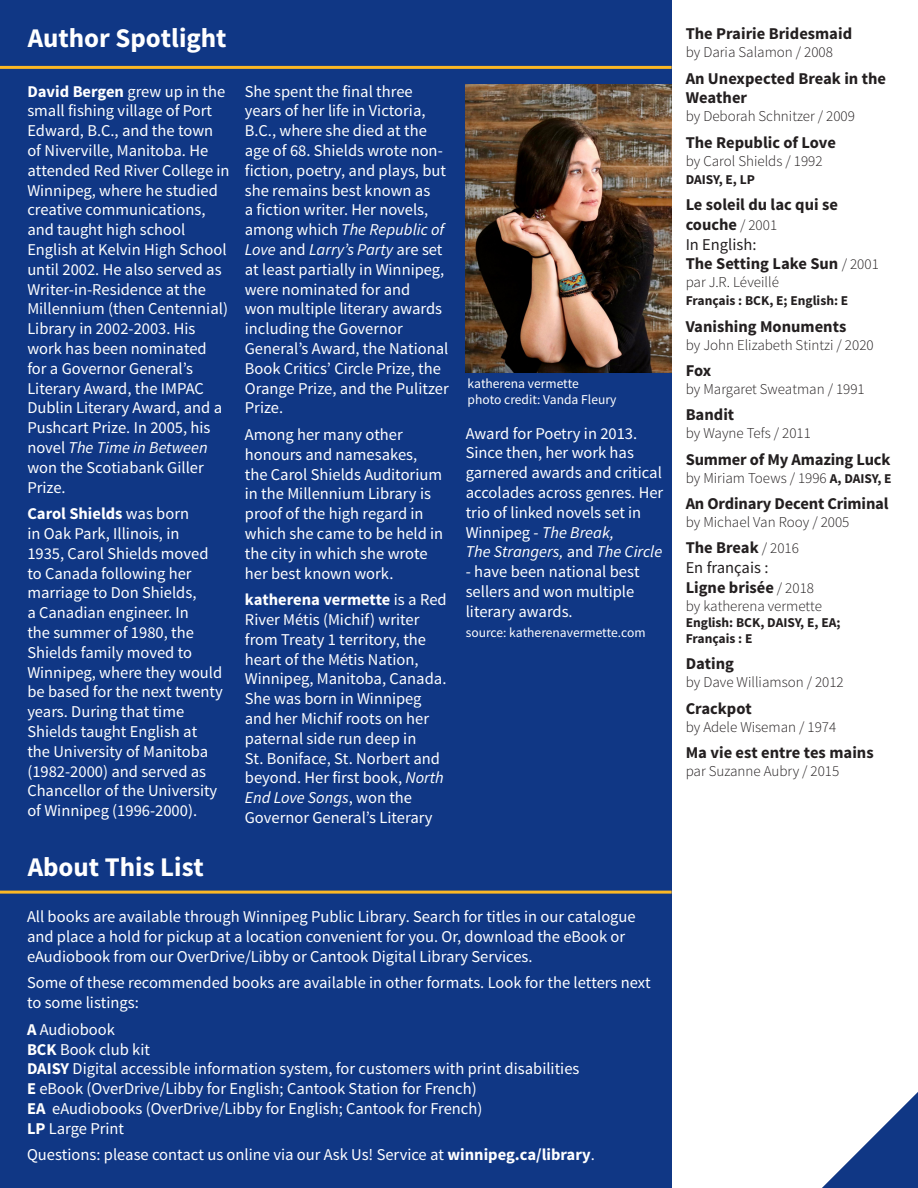
<style>
.page{position:relative;width:918px;height:1188px;background:#fff}
.page>*{position:absolute;margin:0;border:0;box-sizing:border-box;transform-origin:0 0}
.t1{font:700 27px "Source Sans Pro";color:#fff}
.Author_Spotlight{font:16.5px/19.8px "Source Sans Pro";color:#fff}
.language{font:700 16.5px/19.8px "Source Sans Pro";color:#231f20}
.language-2{font:16.5px/19.8px "Source Sans Pro";color:#231f20}
.author{font:300 15px "Source Sans Pro";color:#231f20}
.author-2{font:700 13.5px/16.2px "Source Sans Pro";color:#231f20}
.Author_Spotlight-2{font:13.5px "Source Sans Pro";color:#fff}
.Photo_Credit{font:13.5px "Source Sans Pro";color:#fff}
.s1{font-weight:700}
.s2{font-style:italic}
.s3{font-weight:300;font-size:15px}
.s4{font-weight:400}
.s5{font-weight:700;font-size:13.5px}
</style>
<div class="page">
<div style="left:0;top:0;width:672px;height:1188px;background:#103785"></div>
<svg style="left:822px;top:1092px;width:96px;height:96px"></svg>
<hr style="left:0;top:891px;width:672px;height:3px;background:#fcb825">
<hr style="left:0;top:66px;width:672px;height:3px;background:#fcb825">
<img style="left:466px;top:84px;width:205px;height:288px">
<p class="t1" style="left:28px;top:21px;width:200px">Author Spotlight</p>
<p class="Author_Spotlight" style="left:27px;top:82px;width:204px"><span class="s1">David Bergen</span> grew up in the small fishing village of Port<br>Edward, B.C., and the town of Niverville, Manitoba. He attended Red River College in<br>Winnipeg, where he studied creative communications, and taught high school<br>English at Kelvin High School until 2002. He also served as<br>Writer-in-Residence at the<br>Millennium (then Centennial)<br>Library in 2002-2003. His work has been nominated for a Governor General’s<br>Literary Award, the IMPAC<br>Dublin Literary Award, and a<br>Pushcart Prize. In 2005, his novel <span class="s2">The Time in Between </span>won the Scotiabank Giller<br>Prize.</p>
<p class="Author_Spotlight" style="left:27px;top:504px;width:197px"><span class="s1">Carol Shields</span> was born<br>in Oak Park, Illinois, in<br>1935, Carol Shields moved to Canada following her marriage to Don Shields,<br>a Canadian engineer. In<br>the summer of 1980, the<br>Shields family moved to<br>Winnipeg, where they would be based for the next twenty years. During that time<br>Shields taught English at the University of Manitoba (1982-2000) and served as<br>Chancellor of the University of Winnipeg (1996-2000).</p>
<p class="t1" style="left:28px;top:850px;width:178px">About This List</p>
<p class="Author_Spotlight" style="left:245px;top:82px;width:205px">She spent the final three years of her life in Victoria,<br>B.C., where she died at the age of 68. Shields wrote non&shy;fiction, poetry, and plays, but she remains best known as<br>a fiction writer. Her novels, among which <span class="s2">The Republic of<br>Love</span> and <span class="s2">Larry’s Party</span> are set at least partially in Winnipeg, were nominated for and<br>won multiple literary awards including the Governor<br>General’s Award, the National<br>Book Critics’ Circle Prize, the<br>Orange Prize, and the Pulitzer<br>Prize.</p>
<p class="Author_Spotlight" style="left:245px;top:425px;width:200px">Among her many other honours and namesakes, the Carol Shields Auditorium in the Millennium Library is proof of the high regard in which she came to be held in the city in which she wrote her best known work.</p>
<p class="Author_Spotlight" style="left:245px;top:590px;width:203px"><span class="s1">katherena vermette</span> is a Red<br>River Métis (Michif) writer from Treaty 1 territory, the heart of the Métis Nation,<br>Winnipeg, Manitoba, Canada.<br>She was born in Winnipeg and her Michif roots on her paternal side run deep in<br>St. Boniface, St. Norbert and beyond. Her first book, <span class="s2">North<br>End Love Songs</span>, won the<br>Governor General’s Literary</p>
<p class="Author_Spotlight-2" style="left:468px;top:375px;width:113px">katherena vermette</p>
<p class="Photo_Credit" style="left:468px;top:391px;width:151px">photo credit: Vanda Fleury</p>
<p class="Author_Spotlight" style="left:466px;top:424px;width:199px">Award for Poetry in 2013.<br>Since then, her work has garnered awards and critical accolades across genres. Her trio of linked novels set in<br>Winnipeg - <span class="s2">The Break,<br>The Strangers,</span> and <span class="s2">The Circle</span></p>
<p class="Author_Spotlight" style="left:466px;top:562px;width:175px">- have been national best sellers and won multiple literary awards.</p>
<p class="Author_Spotlight-2" style="left:466px;top:624px;width:181px">source: katherenavermette.com</p>
<p class="Author_Spotlight" style="left:27px;top:907px;width:610px">All books are available through Winnipeg Public Library. Search for titles in our catalogue and place a hold for pickup at a location convenient for you. Or, download the eBook or eAudiobook from our OverDrive/Libby or Cantook Digital Library Services.</p>
<p class="Author_Spotlight" style="left:27px;top:973px;width:625px">Some of these recommended books are available in other formats. Look for the letters next to some listings:</p>
<p class="Author_Spotlight" style="left:27px;top:1020px;width:554px"><span class="s1">A</span> Audiobook<br><span class="s1">BCK</span> Book club kit<br><span class="s1">DAISY</span> Digital accessible information system, for customers with print disabilities <span class="s1">E</span> eBook (OverDrive/Libby for English; Cantook Station for French)<br><span class="s1">EA</span> eAudiobooks (OverDrive/Libby for English; Cantook for French)<br><span class="s1">LP</span> Large Print</p>
<p class="Author_Spotlight" style="left:27px;top:1145px;width:569px">Questions: please contact us online via our Ask Us! Service at <span class="s1">winnipeg.ca/library</span>.</p>
<p class="language" style="left:686px;top:25px;width:168px">The Prairie Bridesmaid</p>
<p class="author" style="left:686px;top:43px;width:149px">by Daria Salamon / 2008</p>
<p class="language" style="left:686px;top:69px;width:202px">An Unexpected Break in the<br>Weather</p>
<p class="author" style="left:686px;top:107px;width:171px">by Deborah Schnitzer / 2009</p>
<p class="language" style="left:686px;top:133px;width:152px">The Republic of Love</p>
<p class="author" style="left:686px;top:152px;width:138px">by Carol Shields / 1992</p>
<p class="author-2" style="left:686px;top:172px;width:71px">DAISY, E, LP</p>
<p class="language" style="left:686px;top:195px;width:154px">Le soleil du lac qui se couche <span class="s3">/ 2001</span></p>
<p class="language" style="left:686px;top:235px;width:195px"><span class="s4">In English:<br></span>The Setting Lake Sun <span class="s3">/ 2001</span></p>
<p class="author" style="left:686px;top:273px;width:95px">par J.R. Léveillé</p>
<p class="author-2" style="left:686px;top:293px;width:164px">Français : BCK, E; English: E</p>
<p class="language" style="left:686px;top:317px;width:162px">Vanishing Monuments</p>
<p class="author" style="left:686px;top:336px;width:190px">by John Elizabeth Stintzi / 2020</p>
<p class="language" style="left:686px;top:361px;width:27px">Fox</p>
<p class="author" style="left:686px;top:380px;width:181px">by Margaret Sweatman / 1991</p>
<p class="language" style="left:686px;top:405px;width:50px">Bandit</p>
<p class="author" style="left:686px;top:424px;width:127px">by Wayne Tefs / 2011</p>
<p class="language" style="left:686px;top:450px;width:206px">Summer of My Amazing Luck</p>
<p class="author" style="left:686px;top:468px;width:207px">by Miriam Toews / 1996 <span class="s5">A, DAISY, E</span></p>
<p class="language" style="left:686px;top:494px;width:204px">An Ordinary Decent Criminal</p>
<p class="author" style="left:686px;top:513px;width:165px">by Michael Van Rooy / 2005</p>
<p class="language" style="left:686px;top:538px;width:115px">The Break <span class="s3">/ 2016</span></p>
<p class="language-2" style="left:686px;top:558px;width:130px">En français :<br><span class="s1">Ligne brisée</span> <span class="s3">/ 2018</span></p>
<p class="author" style="left:686px;top:597px;width:138px">by katherena vermette</p>
<p class="author-2" style="left:686px;top:615px;width:156px">English: BCK, DAISY, E, EA;<br>Français : E</p>
<p class="language" style="left:686px;top:655px;width:50px">Dating</p>
<p class="author" style="left:686px;top:673px;width:160px">by Dave Williamson / 2012</p>
<p class="language" style="left:686px;top:699px;width:68px">Crackpot</p>
<p class="author" style="left:686px;top:718px;width:152px">by Adele Wiseman / 1974</p>
<p class="language" style="left:686px;top:743px;width:189px">Ma vie est entre tes mains</p>
<p class="author" style="left:686px;top:762px;width:155px">par Suzanne Aubry / 2015</p>
</div>
